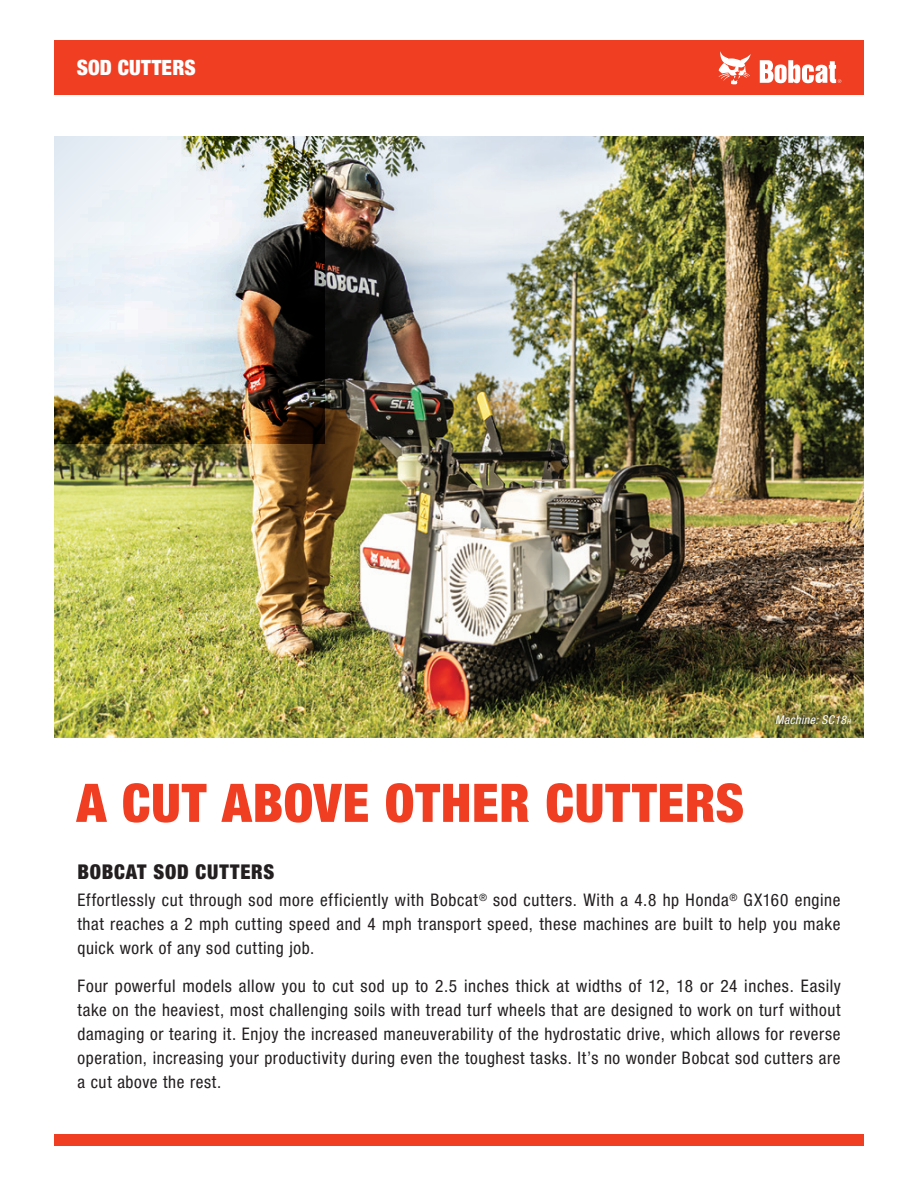
<style>
.page{position:relative;width:918px;height:1188px;background:#fff}
.page>*{position:absolute;margin:0;border:0;box-sizing:border-box;transform-origin:0 0}
.Headline{font:900 condensed 53.25px "Helvetica Neue LT Pro";letter-spacing:.015em;color:#ef3e22}
.t1{font:900 condensed 21px "Helvetica Neue LT Pro";letter-spacing:.01em;color:#fff}
.Subhead{font:900 condensed 20.25px "Helvetica Neue LT Pro";letter-spacing:.04em;color:#231f20}
.Intro{font:condensed 17.25px/24px "Helvetica Neue LT Pro";letter-spacing:.035em;color:#231f20;text-align:justify}
.t2{font:italic condensed 12px "Helvetica Neue LT Pro";letter-spacing:.03em;color:#fff}
.s1{font-size:7.05px}
</style>
<div class="page">
<img style="left:54px;top:137px;width:810px;height:600px">
<img style="left:54px;top:137px;width:270px;height:307px">
<div style="left:54px;top:40px;width:810px;height:55px;background:#ef3e22"></div>
<div style="left:54px;top:1134px;width:810px;height:11px;background:#ef3e22"></div>
<svg style="left:719px;top:51px;width:32px;height:33px"></svg>
<svg style="left:760px;top:60px;width:81px;height:23px"></svg>
<div style="left:762px;top:701px;width:103px;height:37px;background:#231f20;opacity:.5"></div>
<p class="t1" style="left:77px;top:55px;width:120px">SOD CUTTERS</p>
<p class="Headline" style="left:77px;top:771px;width:669px">A CUT ABOVE OTHER CUTTERS</p>
<p class="t2" style="left:775px;top:713px;width:77px">Machine: SC18<span class="s1">H</span></p>
<p class="Subhead" style="left:78px;top:860px;width:198px">BOBCAT SOD CUTTERS</p>
<p class="Intro" style="left:77px;top:888px;width:764px">Effortlessly cut through sod more efficiently with Bobcat<sup>®</sup> sod cutters. With a 4.8 hp Honda<sup>®</sup> GX160 engine that reaches a 2 mph cutting speed and 4 mph transport speed, these machines are built to help you make quick work of any sod cutting job.</p>
<p class="Intro" style="left:77px;top:973px;width:765px">Four powerful models allow you to cut sod up to 2.5 inches thick at widths of 12, 18 or 24 inches. Easily take on the heaviest, most challenging soils with tread turf wheels that are designed to work on turf without damaging or tearing it. Enjoy the increased maneuverability of the hydrostatic drive, which allows for reverse operation, increasing your productivity during even the toughest tasks. It’s no wonder Bobcat sod cutters are a cut above the rest.</p>
</div>
